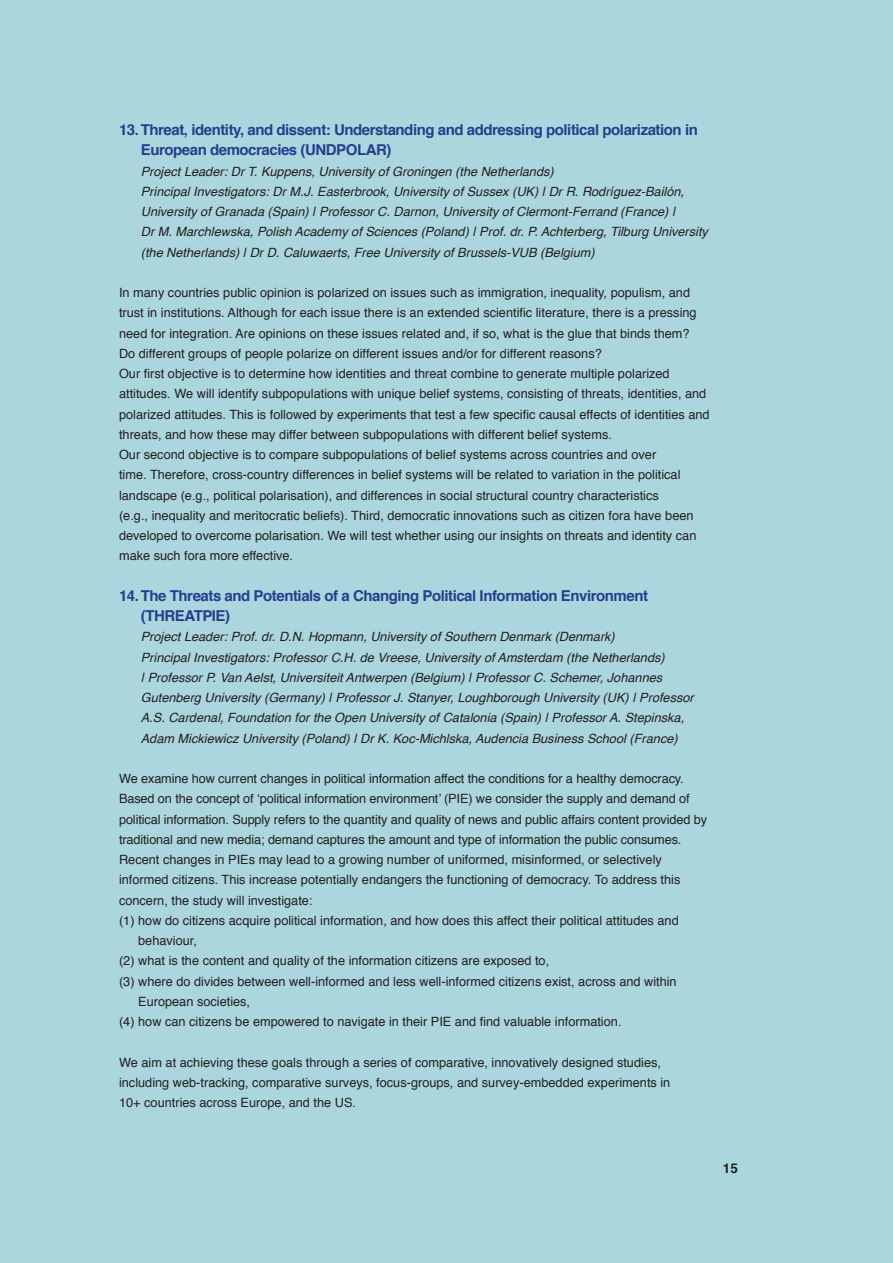
<style>
.page{position:relative;width:893px;height:1263px;background:#abd6dd}
.page>*{position:absolute;margin:0;border:0;box-sizing:border-box;transform-origin:0 0}
.TUSSENKOP_DEF{font:700 15px/20.2px "Helvetica";letter-spacing:-.03em;color:#253f8e}
.t1{font:700 13.5px "Helvetica";color:#231f20}
.tekst_zwart{font:12.75px/20.2px "Helvetica";color:#231f20}
.tekst_zwart-2{font:italic 12.75px/20.2px "Helvetica";color:#231f20}
</style>
<div class="page">
<p class="TUSSENKOP_DEF" style="left:141px;top:120px;width:559px;text-indent:-22px">13.Threat, identity, and dissent: Understanding and addressing political polarization in<br>European democracies (UNDPOLAR)</p>
<p class="tekst_zwart-2" style="left:141px;top:161px;width:414px">Project Leader: Dr T. Kuppens, University of Groningen (the Netherlands)</p>
<p class="tekst_zwart-2" style="left:141px;top:181px;width:569px">Principal Investigators: Dr M.J. Easterbrook, University of Sussex (UK) | Dr R. Rodríguez-Bailón, University of Granada (Spain) | Professor C. Darnon, University of Clermont-Ferrand (France) |<br>Dr M. Marchlewska, Polish Academy of Sciences (Poland) | Prof. dr. P. Achterberg, Tilburg University (the Netherlands) | Dr D. Caluwaerts, Free University of Brussels-VUB (Belgium)</p>
<p class="tekst_zwart" style="left:119px;top:283px;width:579px">In many countries public opinion is polarized on issues such as immigration, inequality, populism, and trust in institutions. Although for each issue there is an extended scientific literature, there is a pressing need for integration. Are opinions on these issues related and, if so, what is the glue that binds them?<br>Do different groups of people polarize on different issues and/or for different reasons?</p>
<p class="tekst_zwart" style="left:119px;top:364px;width:592px">Our first objective is to determine how identities and threat combine to generate multiple polarized attitudes. We will identify subpopulations with unique belief systems, consisting of threats, identities, and polarized attitudes. This is followed by experiments that test a few specific causal effects of identities and threats, and how these may differ between subpopulations with different belief systems.</p>
<p class="tekst_zwart" style="left:119px;top:445px;width:579px">Our second objective is to compare subpopulations of belief systems across countries and over<br>time. Therefore, cross-country differences in belief systems will be related to variation in the political landscape (e.g., political polarisation), and differences in social structural country characteristics<br>(e.g., inequality and meritocratic beliefs). Third, democratic innovations such as citizen fora have been developed to overcome polarisation. We will test whether using our insights on threats and identity can make such fora more effective.</p>
<p class="TUSSENKOP_DEF" style="left:141px;top:586px;width:509px;text-indent:-22px">14.The Threats and Potentials of a Changing Political Information Environment (THREATPIE)</p>
<p class="tekst_zwart-2" style="left:141px;top:627px;width:476px">Project Leader: Prof. dr. D.N. Hopmann, University of Southern Denmark (Denmark)</p>
<p class="tekst_zwart-2" style="left:141px;top:647px;width:554px">Principal Investigators: Professor C.H. de Vreese, University of Amsterdam (the Netherlands)<br>| Professor P. Van Aelst, Universiteit Antwerpen (Belgium) | Professor C. Schemer, Johannes Gutenberg University (Germany) | Professor J. Stanyer, Loughborough University (UK) | Professor A.S. Cardenal, Foundation for the Open University of Catalonia (Spain) | Professor A. Stepinska, Adam Mickiewicz University (Poland) | Dr K. Koc-Michlska, Audencia Business School (France)</p>
<p class="tekst_zwart" style="left:119px;top:769px;width:590px">We examine how current changes in political information affect the conditions for a healthy democracy.<br>Based on the concept of ‘political information environment’ (PIE) we consider the supply and demand of political information. Supply refers to the quantity and quality of news and public affairs content provided by traditional and new media; demand captures the amount and type of information the public consumes.</p>
<p class="tekst_zwart" style="left:119px;top:850px;width:563px">Recent changes in PIEs may lead to a growing number of uniformed, misinformed, or selectively informed citizens. This increase potentially endangers the functioning of democracy. To address this concern, the study will investigate:</p>
<p class="tekst_zwart" style="left:138px;top:911px;width:542px;text-indent:-19px">(1) how do citizens acquire political information, and how does this affect their political attitudes and behaviour,</p>
<p class="tekst_zwart" style="left:119px;top:951px;width:432px">(2) what is the content and quality of the information citizens are exposed to,</p>
<p class="tekst_zwart" style="left:138px;top:971px;width:540px;text-indent:-19px">(3) where do divides between well-informed and less well-informed citizens exist, across and within<br>European societies,</p>
<p class="tekst_zwart" style="left:119px;top:1012px;width:504px">(4) how can citizens be empowered to navigate in their PIE and find valuable information.</p>
<p class="tekst_zwart" style="left:119px;top:1052px;width:553px">We aim at achieving these goals through a series of comparative, innovatively designed studies, including web-tracking, comparative surveys, focus-groups, and survey-embedded experiments in<br>10+ countries across Europe, and the US.</p>
<p class="t1" style="left:723px;top:1157px;width:17px">15</p>
</div>
